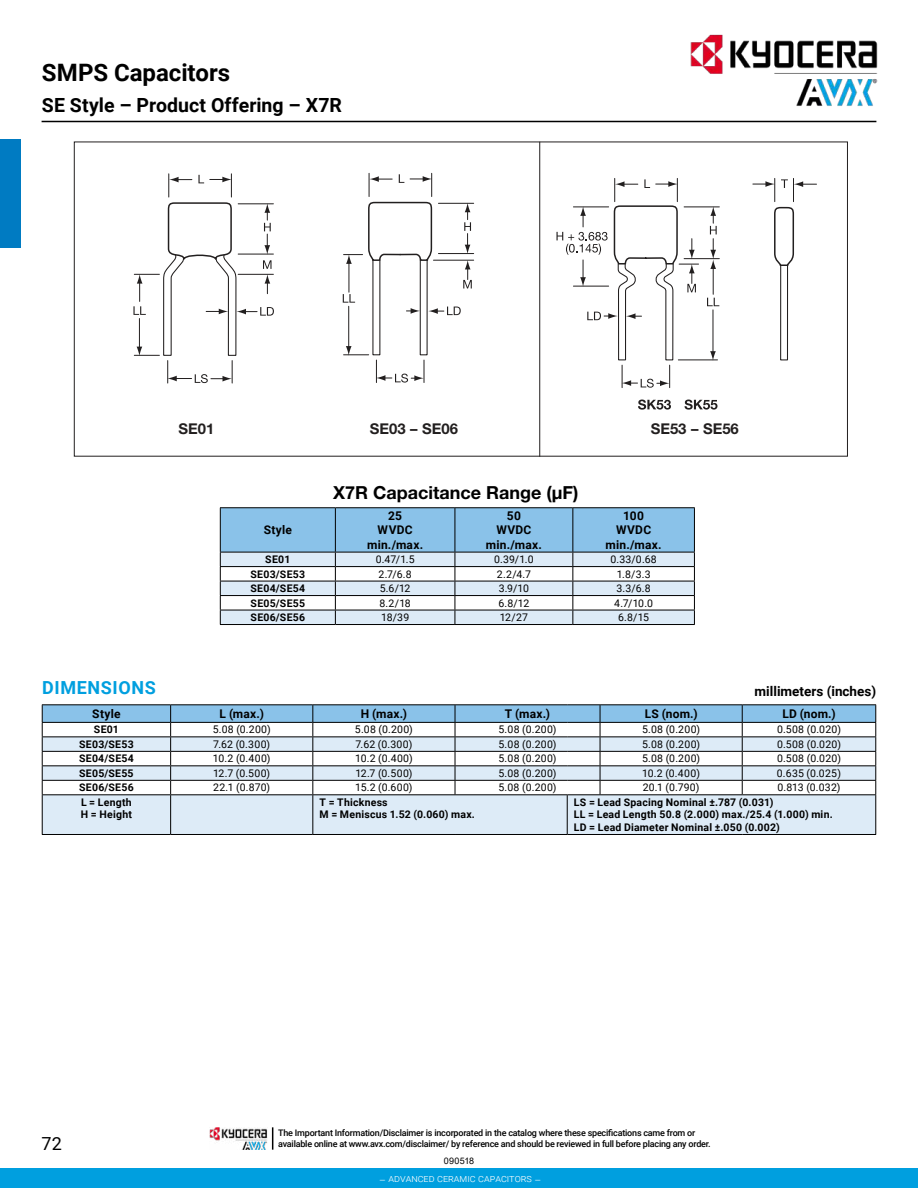
<style>
.page{position:relative;width:918px;height:1188px;background:#fff}
.page>*{position:absolute;margin:0;border:0;box-sizing:border-box;transform-origin:0 0}
.t1{font:700 24px "Roboto";color:#000}
.t2{font:700 19.5px "Roboto";color:#000}
.t3{font:700 18px "Helvetica Neue LT Std";color:#000}
.t4{font:700 18px "Roboto";letter-spacing:.035em;color:#009fdf}
.t5{font:18px "Roboto";color:#000}
.t6{font:700 14.85px "Helvetica Neue LT Std";color:#221f1f}
.t7{font:700 13.5px "Roboto";color:#000}
.t8{font:700 12px/14.4px "Roboto";letter-spacing:.02em;color:#000;text-align:center}
.t9{font:10.5px "Roboto";letter-spacing:.03em;color:#000}
.t10{font:700 10.5px/12.6px "Roboto";letter-spacing:.02em;color:#000}
.t11{font:300 10.5px "Roboto";color:#fff}
.t12{font:500 9px/10.8px "Roboto";letter-spacing:-.025em;color:#000}
.t13{font:9px "Arial";letter-spacing:.03em;color:#000}
</style>
<div class="page">
<hr style="left:42px;top:121px;width:834px;height:1px;background:#000">
<div style="left:0;top:139px;width:21px;height:108px;background:#007bc2"></div>
<hr style="left:539px;top:142px;width:1px;height:315px;background:#221f1f">
<svg style="left:133px;top:141px;width:141px;height:242px"></svg>
<div style="left:420px;top:259px;width:8px;height:96px;border:1px solid #221f1f"></div>
<hr style="left:438px;top:203px;width:36px;height:1px;background:#221f1f">
<hr style="left:438px;top:253px;width:36px;height:1px;background:#221f1f">
<hr style="left:433px;top:260px;width:41px;height:1px;background:#221f1f">
<svg style="left:406px;top:308px;width:14px;height:6px"></svg>
<hr style="left:349px;top:262px;width:1px;height:30px;background:#221f1f">
<hr style="left:348px;top:306px;width:1px;height:42px;background:#221f1f">
<svg style="left:344px;top:346px;width:25px;height:10px"></svg>
<svg style="left:463px;top:260px;width:9px;height:28px"></svg>
<svg style="left:428px;top:307px;width:33px;height:8px"></svg>
<svg style="left:343px;top:294px;width:12px;height:9px"></svg>
<svg style="left:376px;top:360px;width:49px;height:23px"></svg>
<svg style="left:464px;top:203px;width:7px;height:51px"></svg>
<svg style="left:344px;top:173px;width:89px;height:91px"></svg>
<div style="left:780px;top:264px;width:8px;height:96px;border:1px solid #221f1f"></div>
<hr style="left:684px;top:207px;width:35px;height:1px;background:#221f1f">
<hr style="left:684px;top:258px;width:35px;height:1px;background:#221f1f">
<hr style="left:678px;top:360px;width:40px;height:1px;background:#221f1f">
<hr style="left:713px;top:310px;width:1px;height:43px;background:#221f1f">
<svg style="left:710px;top:351px;width:6px;height:10px"></svg>
<svg style="left:707px;top:206px;width:12px;height:100px"></svg>
<svg style="left:753px;top:178px;width:64px;height:89px"></svg>
<svg style="left:638px;top:400px;width:33px;height:10px"></svg>
<svg style="left:685px;top:400px;width:33px;height:10px"></svg>
<svg style="left:557px;top:178px;width:142px;height:210px"></svg>
<svg style="left:220px;top:508px;width:475px;height:117px"></svg>
<hr style="left:220px;top:624px;width:115px;height:1px;background:#000">
<hr style="left:220px;top:507px;width:115px;height:1px;background:#000">
<hr style="left:220px;top:508px;width:1px;height:44px;background:#000">
<hr style="left:335px;top:507px;width:120px;height:1px;background:#000">
<hr style="left:455px;top:507px;width:118px;height:1px;background:#000">
<hr style="left:573px;top:507px;width:122px;height:1px;background:#000">
<hr style="left:694px;top:508px;width:1px;height:44px;background:#000">
<hr style="left:220px;top:552px;width:115px;height:1px;background:#000">
<hr style="left:335px;top:552px;width:120px;height:1px;background:#000">
<hr style="left:455px;top:552px;width:118px;height:1px;background:#000">
<hr style="left:573px;top:552px;width:122px;height:1px;background:#000">
<div style="left:43px;top:795px;width:832px;height:39px;background:#ddebf7"></div>
<hr style="left:42px;top:704px;width:129px;height:1px;background:#000">
<hr style="left:171px;top:704px;width:142px;height:1px;background:#000">
<hr style="left:313px;top:704px;width:142px;height:1px;background:#000">
<hr style="left:455px;top:704px;width:112px;height:1px;background:#000">
<hr style="left:567px;top:704px;width:33px;height:1px;background:#000">
<hr style="left:600px;top:704px;width:142px;height:1px;background:#000">
<hr style="left:742px;top:704px;width:134px;height:1px;background:#000">
<svg style="left:42px;top:705px;width:834px;height:89px"></svg>
<hr style="left:42px;top:794px;width:129px;height:1px;background:#000">
<hr style="left:42px;top:795px;width:1px;height:39px;background:#000">
<hr style="left:171px;top:794px;width:142px;height:1px;background:#000">
<hr style="left:170px;top:795px;width:1px;height:39px;background:#000">
<hr style="left:313px;top:794px;width:142px;height:1px;background:#000">
<hr style="left:312px;top:795px;width:1px;height:39px;background:#000">
<hr style="left:455px;top:794px;width:112px;height:1px;background:#000">
<hr style="left:567px;top:794px;width:33px;height:1px;background:#000">
<hr style="left:567px;top:795px;width:1px;height:39px;background:#000">
<hr style="left:600px;top:794px;width:142px;height:1px;background:#000">
<hr style="left:742px;top:794px;width:134px;height:1px;background:#000">
<hr style="left:875px;top:795px;width:1px;height:39px;background:#000">
<hr style="left:42px;top:834px;width:129px;height:1px;background:#000">
<hr style="left:171px;top:834px;width:142px;height:1px;background:#000">
<hr style="left:313px;top:834px;width:142px;height:1px;background:#000">
<hr style="left:455px;top:834px;width:112px;height:1px;background:#000">
<hr style="left:567px;top:834px;width:33px;height:1px;background:#000">
<hr style="left:600px;top:834px;width:142px;height:1px;background:#000">
<hr style="left:742px;top:834px;width:134px;height:1px;background:#000">
<img style="left:669px;top:34px;width:209px;height:87px">
<div style="left:0;top:1169px;width:918px;height:19px;background:#009fdf"></div>
<img style="left:210px;top:1127px;width:57px;height:23px">
<svg style="left:272px;top:1127px;width:1px;height:23px"></svg>
<h1 class="t1" style="left:42px;top:55px;width:190px">SMPS Capacitors</h1>
<h2 class="t2" style="left:42px;top:92px;width:302px">SE Style – Product Offering – X7R</h2>
<h3 class="t6" style="left:179px;top:420px;width:37px">SE01</h3>
<h3 class="t6" style="left:370px;top:420px;width:90px">SE03 – SE06</h3>
<h3 class="t6" style="left:651px;top:420px;width:90px">SE53 – SE56</h3>
<p class="t8" style="left:264px;top:522px;width:30px">Style</p>
<h3 class="t3" style="left:333px;top:486px;width:247px">X7R Capacitance Range (μF)</h3>
<p class="t8" style="left:367px;top:508px;width:58px">25<br>WVDC min./max.</p>
<p class="t8" style="left:486px;top:508px;width:58px">50<br>WVDC min./max.</p>
<p class="t8" style="left:606px;top:508px;width:58px">100<br>WVDC min./max.</p>
<p class="t10" style="left:265px;top:553px;width:27px">SE01</p>
<p class="t9" style="left:376px;top:555px;width:40px">0.47/1.5</p>
<p class="t9" style="left:494px;top:552px;width:41px">0.39/1.0</p>
<p class="t9" style="left:610px;top:555px;width:48px">0.33/0.68</p>
<p class="t10" style="left:251px;top:567px;width:56px">SE03/SE53</p>
<p class="t9" style="left:379px;top:569px;width:35px">2.7/6.8</p>
<p class="t9" style="left:497px;top:569px;width:36px">2.2/4.7</p>
<p class="t9" style="left:617px;top:569px;width:35px">1.8/3.3</p>
<p class="t10" style="left:250px;top:582px;width:56px">SE04/SE54</p>
<p class="t9" style="left:380px;top:584px;width:32px">5.6/12</p>
<p class="t9" style="left:499px;top:581px;width:32px">3.9/10</p>
<p class="t9" style="left:617px;top:584px;width:36px">3.3/6.8</p>
<p class="t10" style="left:251px;top:596px;width:56px">SE05/SE55</p>
<p class="t9" style="left:379px;top:598px;width:33px">8.2/18</p>
<p class="t9" style="left:498px;top:598px;width:32px">6.8/12</p>
<p class="t9" style="left:614px;top:598px;width:40px">4.7/10.0</p>
<p class="t10" style="left:251px;top:611px;width:56px">SE06/SE56</p>
<p class="t9" style="left:381px;top:610px;width:30px">18/39</p>
<p class="t9" style="left:500px;top:613px;width:30px">12/27</p>
<p class="t9" style="left:618px;top:613px;width:32px">6.8/15</p>
<h3 class="t4" style="left:42px;top:681px;width:115px">DIMENSIONS</h3>
<p class="t7" style="left:755px;top:682px;width:123px">millimeters (inches)</p>
<p class="t8" style="left:92px;top:706px;width:30px">Style</p>
<p class="t8" style="left:220px;top:706px;width:46px">L (max.)</p>
<p class="t8" style="left:361px;top:706px;width:48px">H (max.)</p>
<p class="t8" style="left:505px;top:706px;width:47px">T (max.)</p>
<p class="t8" style="left:645px;top:706px;width:54px">LS (nom.)</p>
<p class="t8" style="left:782px;top:706px;width:55px">LD (nom.)</p>
<p class="t10" style="left:94px;top:723px;width:27px">SE01</p>
<p class="t9" style="left:213px;top:725px;width:60px">5.08 (0.200)</p>
<p class="t9" style="left:355px;top:725px;width:60px">5.08 (0.200)</p>
<p class="t9" style="left:498px;top:725px;width:60px">5.08 (0.200)</p>
<p class="t9" style="left:642px;top:725px;width:60px">5.08 (0.200)</p>
<p class="t9" style="left:777px;top:725px;width:65px">0.508 (0.020)</p>
<p class="t10" style="left:79px;top:737px;width:56px">SE03/SE53</p>
<p class="t9" style="left:213px;top:739px;width:58px">7.62 (0.300)</p>
<p class="t9" style="left:356px;top:739px;width:58px">7.62 (0.300)</p>
<p class="t9" style="left:498px;top:739px;width:60px">5.08 (0.200)</p>
<p class="t9" style="left:642px;top:739px;width:60px">5.08 (0.200)</p>
<p class="t9" style="left:777px;top:739px;width:65px">0.508 (0.020)</p>
<p class="t10" style="left:79px;top:752px;width:56px">SE04/SE54</p>
<p class="t9" style="left:213px;top:754px;width:59px">10.2 (0.400)</p>
<p class="t9" style="left:355px;top:754px;width:59px">10.2 (0.400)</p>
<p class="t9" style="left:498px;top:754px;width:60px">5.08 (0.200)</p>
<p class="t9" style="left:642px;top:754px;width:60px">5.08 (0.200)</p>
<p class="t9" style="left:777px;top:754px;width:65px">0.508 (0.020)</p>
<p class="t10" style="left:79px;top:766px;width:56px">SE05/SE55</p>
<p class="t9" style="left:213px;top:768px;width:59px">12.7 (0.500)</p>
<p class="t9" style="left:355px;top:768px;width:59px">12.7 (0.500)</p>
<p class="t9" style="left:498px;top:768px;width:60px">5.08 (0.200)</p>
<p class="t9" style="left:642px;top:768px;width:59px">10.2 (0.400)</p>
<p class="t9" style="left:777px;top:768px;width:66px">0.635 (0.025)</p>
<p class="t10" style="left:79px;top:781px;width:56px">SE06/SE56</p>
<p class="t9" style="left:213px;top:783px;width:59px">22.1 (0.870)</p>
<p class="t9" style="left:355px;top:783px;width:59px">15.2 (0.600)</p>
<p class="t9" style="left:498px;top:783px;width:60px">5.08 (0.200)</p>
<p class="t9" style="left:643px;top:780px;width:58px">20.1 (0.790)</p>
<p class="t9" style="left:777px;top:783px;width:65px">0.813 (0.032)</p>
<p class="t10" style="left:81px;top:795px;width:53px">L = Length<br>H = Height</p>
<p class="t10" style="left:320px;top:795px;width:157px">T = Thickness<br>M = Meniscus 1.52 (0.060) max.</p>
<p class="t10" style="left:574px;top:795px;width:260px">LS = Lead Spacing Nominal ±.787 (0.031)<br>LL = Lead Length 50.8 (2.000) max./25.4 (1.000) min.<br>LD = Lead Diameter Nominal ±.050 (0.002)</p>
<h3 class="t5" style="left:42px;top:1135px;width:22px">72</h3>
<p class="t12" style="left:278px;top:1127px;width:434px">The Important Information/Disclaimer is incorporated in the catalog where these speci昀椀cations came from or available online at www.avx.com/disclaimer/ by reference and should be reviewed in full before placing any order.</p>
<p class="t13" style="left:444px;top:1156px;width:32px">090518</p>
<p class="t11" style="left:379px;top:1172px;width:164px">– advanced ceramic capacitors –</p>
</div>
